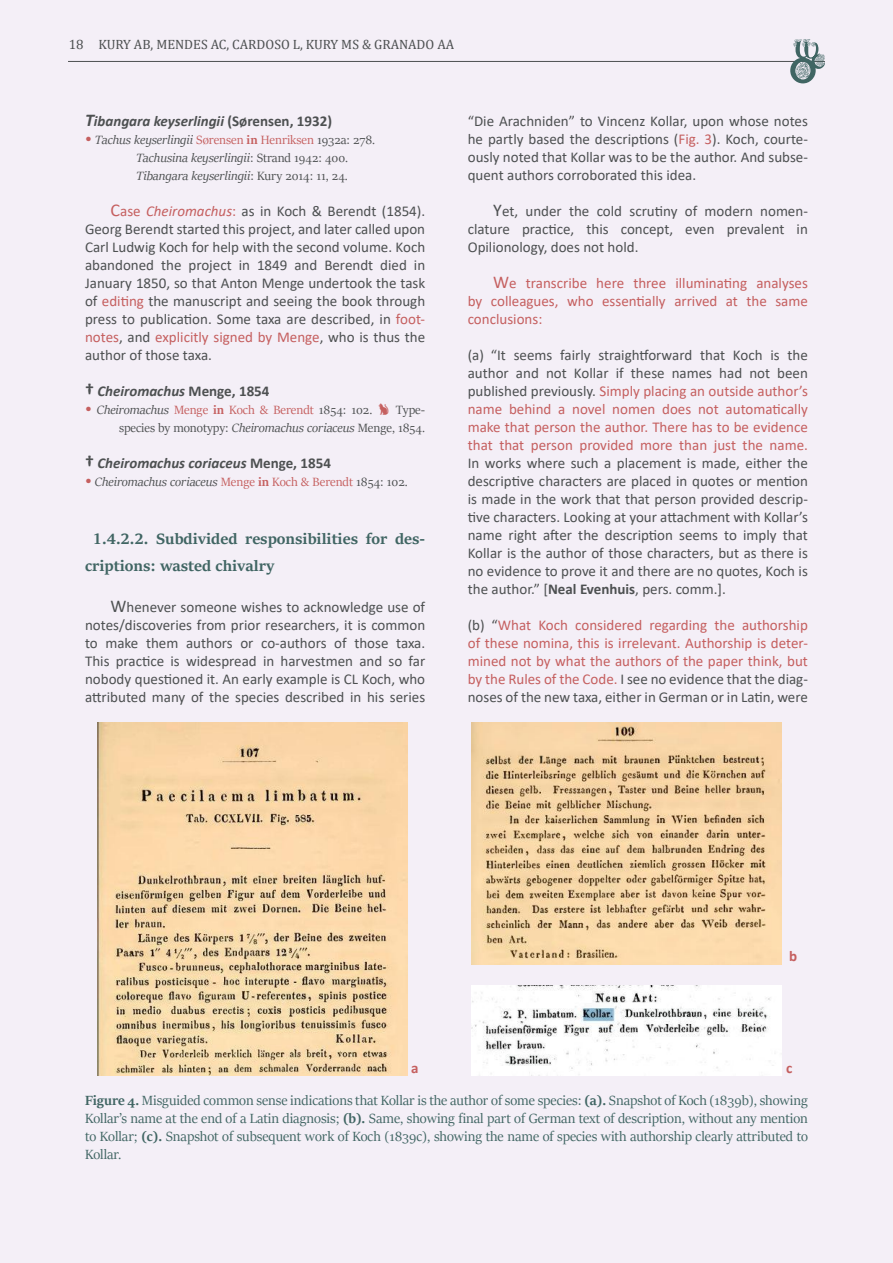
<style>
.page{position:relative;width:893px;height:1263px;background:#f4eff7}
.page>*{position:absolute;margin:0;border:0;box-sizing:border-box;transform-origin:0 0}
.t1{font:700 16.5px/27px "Sitka Heading";color:#406563}
.t2{font:15px/18px "Calibri";color:#4d5051;text-align:justify}
.t3{font:15px/18px "Calibri";color:#c55f5f;text-align:justify}
.t4{font:15px/18px "Sitka Banner";color:#406563;text-align:justify}
.t5{font:italic 700 15px "Calibri";color:#4d5051}
.t6{font:700 15px "Calibri";color:#c55f5f}
.t7{font:italic 13.5px/18px "Sitka Banner";color:#4d5051}
.t8{font:13.5px/18px "Sitka Banner";color:#4d5051;text-align:right}
.t9{font:13.5px "Cambria";color:#4d5051}
.t10{font:13.5px "Sitka Banner";color:#c55f5f}
.s1{font-size:18px}
.s2{font-style:normal}
.s3{font-style:normal;font-size:18px;color:#c55f5f}
.s4{font-style:normal;color:#c55f5f}
.s5{font-weight:700;font-style:normal;color:#c55f5f}
.s6{font-size:18px;color:#c55f5f}
.s7{color:#c55f5f}
.s8{font-style:italic;color:#c55f5f}
.s9{font-style:normal;font-size:18px}
.s10{font-style:italic;color:#4d5051}
.s11{font-weight:700}
.s12{color:#4d5051}
.s13{font-style:italic}
</style>
<div class="page">
<hr style="left:68px;top:61px;width:757px;height:1px;background:#4d5051">
<svg style="left:790px;top:39px;width:35px;height:45px"></svg>
<img style="left:98px;top:722px;width:310px;height:354px">
<img style="left:471px;top:985px;width:311px;height:91px">
<img style="left:471px;top:722px;width:311px;height:242px">
<p class="t9" style="left:69px;top:36px;width:387px">18 KURY AB, MENDES AC, CARDOSO L, KURY MS &amp; GRANADO AA</p>
<p class="t5" style="left:85px;top:110px;width:248px"><span class="s1">T</span>ibangara keyserlingii <span class="s2">(Sørensen, 1932)</span></p>
<p class="t7" style="left:136px;top:130px;width:241px;text-indent:-51px"><span class="s3">•</span> Tachus keyserlingii <span class="s4">Sørensen</span> <span class="s5">in</span> <span class="s4">Henriksen</span> <span class="s2">1932a: 278.<br></span>Tachusina keyserlingii<span class="s2">: Strand 1942: 400.<br></span>Tibangara keyserlingii<span class="s2">: Kury 2014: 11, 24.</span></p>
<p class="t2" style="left:85px;top:202px;width:342px;text-indent:26px"><span class="s6">C</span><span class="s7">ase</span> <span class="s8">Cheiromachus</span><span class="s7">:</span> as in Koch &amp; Berendt (1854).<br>Georg Berendt started this project, and later called upon Carl Ludwig Koch for help with the second volume. Koch abandoned the project in 1849 and Berendt died in January 1850, so that Anton Menge undertook the task of <span class="s7">editing</span> the manuscript and seeing the book through press to publication. Some taxa are described, in <span class="s7">foot&shy;notes</span>, and <span class="s7">explicitly signed by Menge</span>, who is thus the author of those taxa.</p>
<p class="t5" style="left:85px;top:380px;width:186px"><span class="s9">†</span> Cheiromachus <span class="s2">Menge, 1854</span></p>
<p class="t10" style="left:85px;top:401px;width:289px"><span class="s1">•</span> <span class="s10">Cheiromachus</span> Menge <span class="s11">in</span> Koch &amp; Berendt <span class="s12">1854: 102.</span></p>
<p class="t8" style="left:119px;top:400px;width:308px">Type-<br>species by monotypy: <span class="s13">Cheiromachus coriaceus</span> Menge, 1854.</p>
<p class="t5" style="left:85px;top:452px;width:247px"><span class="s9">†</span> Cheiromachus coriaceus <span class="s2">Menge, 1854</span></p>
<p class="t7" style="left:85px;top:472px;width:324px"><span class="s3">•</span> Cheiromachus coriaceus <span class="s4">Menge</span> <span class="s5">in</span> <span class="s4">Koch &amp; Berendt</span> <span class="s2">1854: 102.</span></p>
<p class="t1" style="left:85px;top:524px;width:342px;text-indent:8px">1.4.2.2. Subdivided responsibilities for des&shy;criptions: wasted chivalry</p>
<p class="t2" style="left:85px;top:598px;width:342px;text-indent:26px"><span class="s1">W</span>henever someone wishes to acknowledge use of notes/discoveries from prior researchers, it is common to make them authors or co-authors of those taxa.<br>This practice is widespread in harvestmen and so far nobody questioned it. An early example is CL Koch, who attributed many of the species described in his series</p>
<p class="t2" style="left:468px;top:112px;width:342px">“Die Arachniden” to Vincenz Kollar, upon whose notes he partly based the descriptions (<span class="s7">Fig. 3</span>). Koch, courte&shy;ously noted that Kollar was to be the author. And subse&shy;quent authors corroborated this idea.</p>
<p class="t2" style="left:468px;top:202px;width:342px;text-indent:26px"><span class="s1">Y</span>et, under the cold scrutiny of modern nomen&shy;clature practice, this concept, even prevalent in Opilionology, does not hold.</p>
<p class="t3" style="left:468px;top:274px;width:342px;text-indent:26px"><span class="s1">W</span>e transcribe here three illuminating analyses by colleagues, who essentially arrived at the same conclusions:</p>
<p class="t3" style="left:468px;top:346px;width:342px"><span class="s12">(a) “It seems fairly straightforward that Koch is the author and not Kollar if these names had not been published previously.</span> Simply placing an outside author’s name behind a novel nomen does not automatically make that person the author. There has to be evidence that that person provided more than just the name.</p>
<p class="t2" style="left:468px;top:454px;width:342px">In works where such a placement is made, either the descriptive characters are placed in quotes or mention is made in the work that that person provided descrip&shy;tive characters. Looking at your attachment with Kollar’s name right after the description seems to imply that Kollar is the author of those characters, but as there is no evidence to prove it and there are no quotes, Koch is the author.” [<span class="s11">Neal Evenhuis</span>, pers. comm.].</p>
<p class="t3" style="left:468px;top:616px;width:342px"><span class="s12">(b) “</span>What Koch considered regarding the authorship of these nomina, this is irrelevant. Authorship is deter&shy;mined not by what the authors of the paper think, but by the Rules of the Code. <span class="s12">I see no evidence that the diag&shy;noses of the new taxa, either in German or in Latin, were</span></p>
<p class="t6" style="left:411px;top:1057px;width:9px">a</p>
<p class="t6" style="left:789px;top:946px;width:10px">b</p>
<p class="t6" style="left:786px;top:1057px;width:8px">c</p>
<p class="t4" style="left:85px;top:1090px;width:724px"><span class="s11">Figure 4.</span> Misguided common sense indications that Kollar is the author of some species: <span class="s11">(a).</span> Snapshot of Koch (1839b), showing Kollar’s name at the end of a Latin diagnosis; <span class="s11">(b).</span> Same, showing final part of German text of description, without any mention to Kollar; <span class="s11">(c).</span> Snapshot of subsequent work of Koch (1839c), showing the name of species with authorship clearly attributed to Kollar.</p>
</div>
